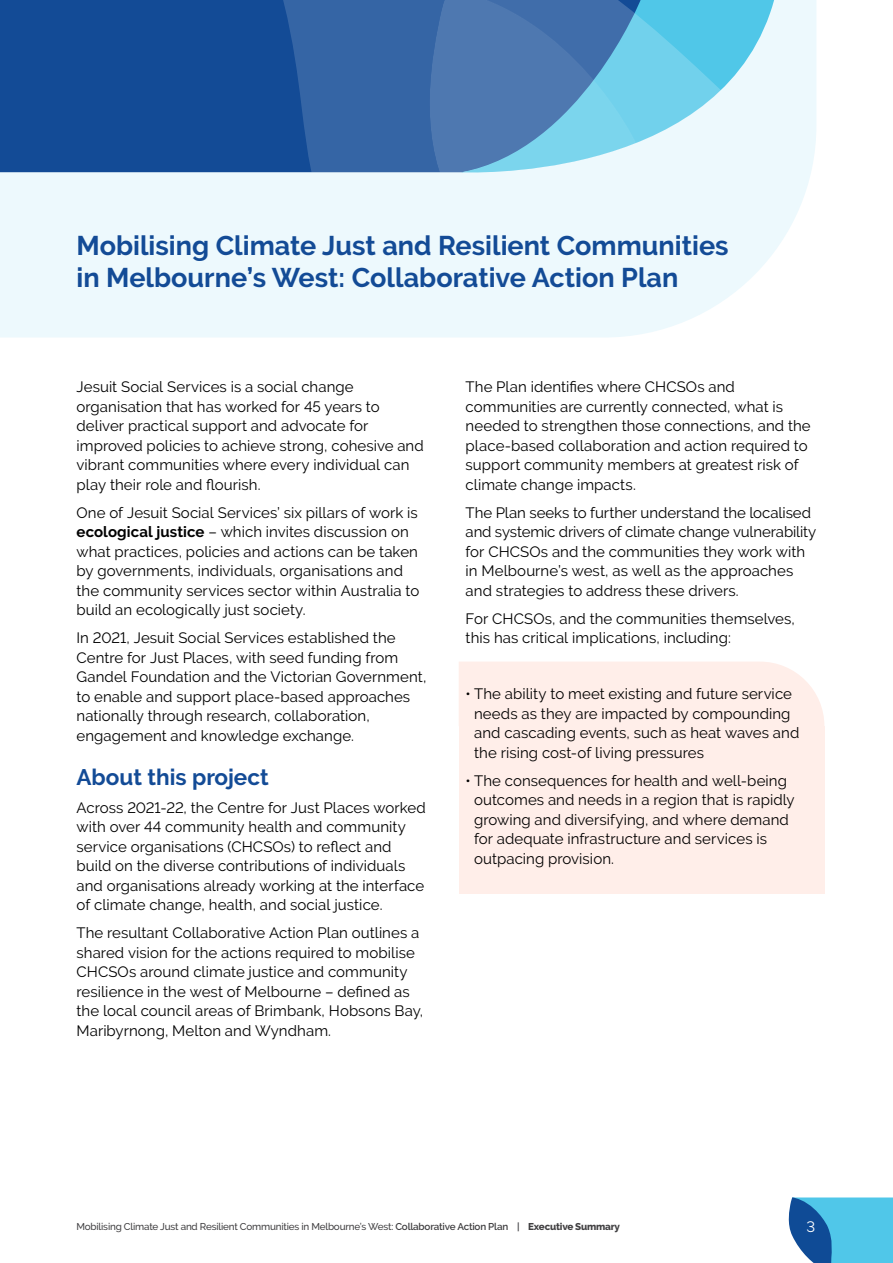
<style>
.page{position:relative;width:893px;height:1263px;background:#fff}
.page>*{position:absolute;margin:0;border:0;box-sizing:border-box;transform-origin:0 0}
.t1{font:700 27px/32.4px "Raleway";color:#134b96}
.t2{font:700 22.5px "Raleway";color:#134b96}
.t3{font:15px/19.5px "Raleway";letter-spacing:.005em;color:#000}
.t4{font:15px "Raleway";color:#fff}
.t5{font:500 9.9px "Raleway";letter-spacing:-.02em;color:#414042}
.s1{font-weight:700}
.s2{font-weight:600}
.s3{font-weight:800}
</style>
<div class="page">
<div style="left:459px;top:726px;width:365px;height:168px;background:#ffeee9"></div>
<div style="left:459px;top:662px;width:365px;height:64px;background:#ffeee9"></div>
<svg style="left:0;top:0;width:816px;height:337px;fill:#edf9fd"></svg>
<div style="left:0;top:0;width:266px;height:172px;background:#134b96"></div>
<svg style="left:266px;top:0;width:182px;height:182px;fill:#3565a5"></svg>
<svg style="left:448px;top:0;width:326px;height:182px"></svg>
<svg style="left:788px;top:1197px;width:105px;height:66px"></svg>
<h1 class="t1" style="left:77px;top:229px;width:654px">Mobilising Climate Just and Resilient Communities in Melbourne’s West: Collaborative Action Plan</h1>
<p class="t3" style="left:77px;top:377px;width:349px">Jesuit Social Services is a social change organisation that has worked for 45 years to deliver practical support and advocate for improved policies to achieve strong, cohesive and vibrant communities where every individual can play their role and flourish.</p>
<p class="t3" style="left:77px;top:503px;width:344px">One of Jesuit Social Services’ six pillars of work is <span class="s1">ecological justice</span> – which invites discussion on what practices, policies and actions can be taken by governments, individuals, organisations and the community services sector within Australia to build an ecologically just society.</p>
<p class="t3" style="left:77px;top:628px;width:351px">In 2021, Jesuit Social Services established the Centre for Just Places, with seed funding from Gandel Foundation and the Victorian Government, to enable and support place-based approaches nationally through research, collaboration, engagement and knowledge exchange.</p>
<h2 class="t2" style="left:77px;top:764px;width:194px">About this project</h2>
<p class="t3" style="left:77px;top:798px;width:351px">Across 2021-22, the Centre for Just Places worked with over 44 community health and community service organisations (CHCSOs) to reflect and build on the diverse contributions of individuals and organisations already working at the interface of climate change, health, and social justice.</p>
<p class="t3" style="left:77px;top:923px;width:348px">The resultant Collaborative Action Plan outlines a shared vision for the actions required to mobilise CHCSOs around climate justice and community resilience in the west of Melbourne – defined as the local council areas of Brimbank, Hobsons Bay, Maribyrnong, Melton and Wyndham.</p>
<p class="t3" style="left:466px;top:377px;width:347px">The Plan identifies where CHCSOs and communities are currently connected, what is needed to strengthen those connections, and the place-based collaboration and action required to support community members at greatest risk of climate change impacts.</p>
<p class="t3" style="left:466px;top:503px;width:352px">The Plan seeks to further understand the localised and systemic drivers of climate change vulnerability for CHCSOs and the communities they work with in Melbourne’s west, as well as the approaches and strategies to address these drivers.</p>
<p class="t3" style="left:466px;top:609px;width:331px">For CHCSOs, and the communities themselves, this has critical implications, including:</p>
<p class="t3" style="left:474px;top:684px;width:327px;text-indent:-9px">• The ability to meet existing and future service needs as they are impacted by compounding and cascading events, such as heat waves and the rising cost-of living pressures</p>
<p class="t3" style="left:474px;top:771px;width:322px;text-indent:-9px">• The consequences for health and well-being outcomes and needs in a region that is rapidly growing and diversifying, and where demand for adequate infrastructure and services is outpacing provision.</p>
<p class="t5" style="left:77px;top:1220px;width:545px">Mobilising Climate Just and Resilient Communities in Melbourne’s West: <span class="s2">Collaborative Action Plan |</span> <span class="s3">Executive Summary</span></p>
<p class="t4" style="left:806px;top:1218px;width:10px">3</p>
</div>
